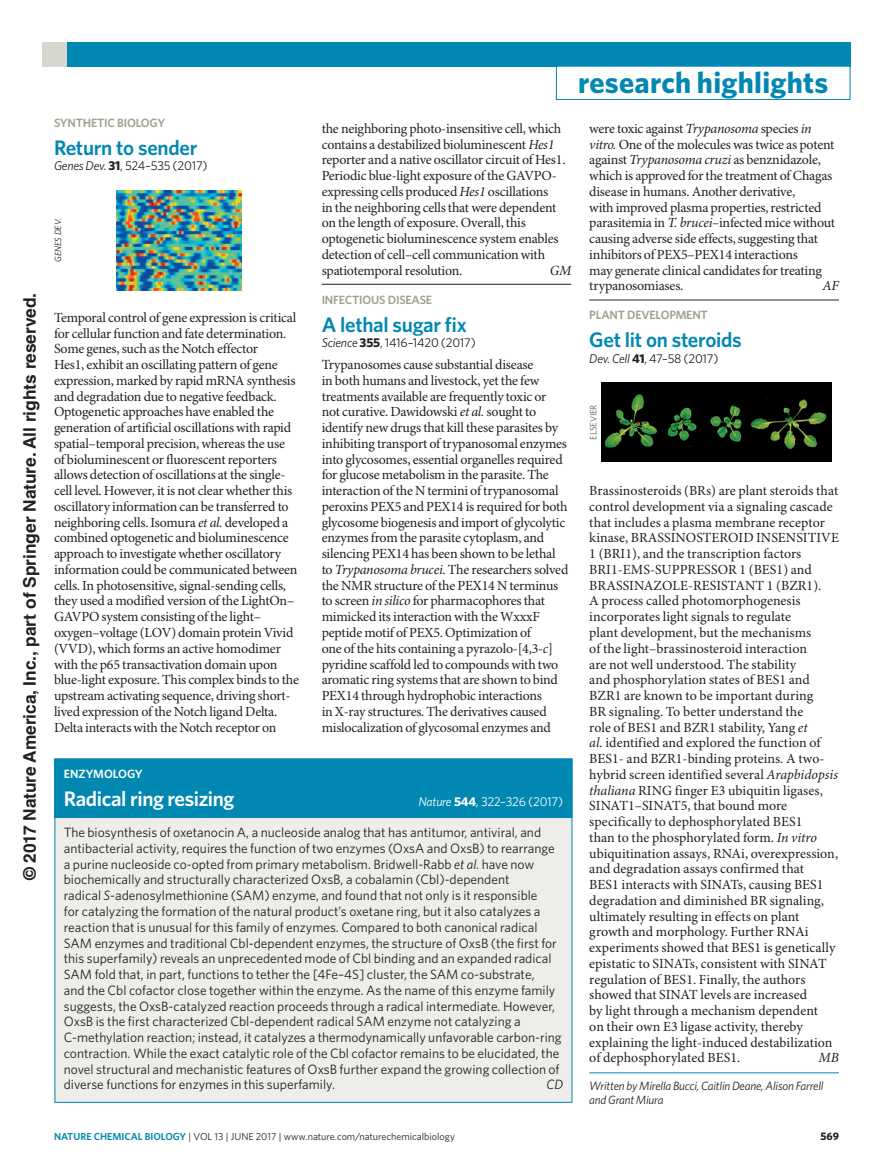
<style>
.page{position:relative;width:893px;height:1174px;background:#fff}
.page>*{position:absolute;margin:0;border:0;box-sizing:border-box;transform-origin:0 0}
.t1{font:700 30px "Whitney";letter-spacing:.01em;color:#0087b2}
.t2{font:600 21px "Whitney";letter-spacing:-.015em;color:#0087b2}
.t3{font:600 21px "Whitney";letter-spacing:-.02em;color:#fff}
.t4{font:700 17.4px "Helvetica LT Std";color:#231f20}
.t5{font:13.95px/15.8px "Minion Pro";letter-spacing:-.015em;color:#231f20}
.t6{font:13.95px/15.8px "Minion Pro";letter-spacing:.005em;color:#231f20}
.t7{font:italic 13.95px "Minion Pro";color:#231f20}
.t8{font:13.5px/15.8px "Whitney";color:#231f20}
.t9{font:italic 13.5px "Whitney";color:#231f20}
.t10{font:12.75px "Whitney";letter-spacing:-.015em;color:#231f20}
.t11{font:12.75px "Whitney";letter-spacing:-.02em;color:#fff}
.t12{font:italic 12px/14.2px "Whitney";letter-spacing:-.015em;color:#231f20}
.t13{font:600 12px "Whitney";letter-spacing:-.015em;color:#a2a191}
.t14{font:600 12px "Whitney";color:#fff}
.t15{font:700 10.8px "Whitney";color:#231f20}
.t16{font:10.2px "Whitney";color:#231f20}
.t17{font:italic 9px "Whitney";color:#231f20}
.t18{font:300 9px "Whitney";letter-spacing:-.015em;color:#231f20}
.s1{font-style:italic}
.s2{font-weight:700}
.s3{font-weight:600;color:#0087b2}
</style>
<div class="page">
<div style="left:43px;top:43px;width:807px;height:24px;background:#0087b2"></div>
<div style="left:43px;top:43px;width:24px;height:24px;background:#d7d7cf"></div>
<div style="left:556px;top:66px;width:294px;height:34px;border:1px solid #0087b2"></div>
<hr style="left:322px;top:284px;width:249px;height:1px;background:#231f20">
<hr style="left:589px;top:300px;width:250px;height:1px;background:#231f20">
<div style="left:55px;top:759px;width:517px;height:343px;background:#ededea"></div>
<div style="left:55px;top:759px;width:517px;height:58px;background:#0087b2"></div>
<div style="left:55px;top:758px;width:517px;height:60px;border:1px solid #0087b2"></div>
<img style="left:116px;top:190px;width:125px;height:100px">
<img style="left:602px;top:383px;width:230px;height:78px">
<hr style="left:589px;top:1072px;width:250px;height:1px;background:#0087b2">
<p class="t4" style="left:19px;top:880px;width:589px;rotate:-90deg">© 2017 Nature America, Inc., part of Springer Nature. All rights reserved.</p>
<h1 class="t1" style="left:578px;top:62px;width:252px">research highlights</h1>
<p class="t13" style="left:54px;top:114px;width:113px">SYNTHETIC BIOLOGY</p>
<h2 class="t2" style="left:54px;top:133px;width:145px">Return to sender</h2>
<p class="t10" style="left:54px;top:157px;width:155px"><span class="s1">Genes Dev.</span> <span class="s2">31</span>, 524–535 (2017)</p>
<p class="t17" style="left:52px;top:262px;width:45px;rotate:-90deg">GENES DEV.</p>
<p class="t5" style="left:54px;top:310px;width:247px">Temporal control of gene expression is critical for cellular function and fate determination.<br>Some genes, such as the Notch effector<br>Hes1, exhibit an oscillating pattern of gene expression, marked by rapid mRNA synthesis and degradation due to negative feedback.<br>Optogenetic approaches have enabled the generation of artificial oscillations with rapid spatial–temporal precision, whereas the use of bioluminescent or fluorescent reporters allows detection of oscillations at the single&shy;cell level. However, it is not clear whether this oscillatory information can be transferred to neighboring cells. Isomura <span class="s1">et al.</span> developed a combined optogenetic and bioluminescence approach to investigate whether oscillatory information could be communicated between cells. In photosensitive, signal-sending cells, they used a modified version of the LightOn– GAVPO system consisting of the light– oxygen–voltage (LOV) domain protein Vivid (VVD), which forms an active homodimer with the p65 transactivation domain upon blue-light exposure. This complex binds to the upstream activating sequence, driving short&shy;lived expression of the Notch ligand Delta.<br>Delta interacts with the Notch receptor on</p>
<p class="t5" style="left:322px;top:121px;width:245px">the neighboring photo-insensitive cell, which contains a destabilized bioluminescent <span class="s1">Hes1 </span>reporter and a native oscillator circuit of Hes1.<br>Periodic blue-light exposure of the GAVPO&shy;expressing cells produced <span class="s1">Hes1</span> oscillations<br>in the neighboring cells that were dependent on the length of exposure. Overall, this optogenetic bioluminescence system enables detection of cell–cell communication with spatiotemporal resolution.</p>
<p class="t7" style="left:550px;top:262px;width:23px">GM</p>
<p class="t13" style="left:322px;top:291px;width:112px">INFECTIOUS DISEASE</p>
<h2 class="t2" style="left:322px;top:310px;width:147px">A lethal sugar fix</h2>
<p class="t10" style="left:322px;top:334px;width:156px"><span class="s1">Science</span> <span class="s2">355</span>, 1416–1420 (2017)</p>
<p class="t5" style="left:322px;top:357px;width:248px">Trypanosomes cause substantial disease<br>in both humans and livestock, yet the few treatments available are frequently toxic or<br>not curative. Dawidowski <span class="s1">et al.</span> sought to identify new drugs that kill these parasites by inhibiting transport of trypanosomal enzymes into glycosomes, essential organelles required for glucose metabolism in the parasite. The interaction of the N termini of trypanosomal peroxins PEX5 and PEX14 is required for both glycosome biogenesis and import of glycolytic enzymes from the parasite cytoplasm, and silencing PEX14 has been shown to be lethal to <span class="s1">Trypanosoma brucei</span>. The researchers solved the NMR structure of the PEX14 N terminus to screen <span class="s1">in silico</span> for pharmacophores that mimicked its interaction with the WxxxF peptide motif of PEX5. Optimization of<br>one of the hits containing a pyrazolo-[4,3-<span class="s1">c</span>] pyridine scaffold led to compounds with two aromatic ring systems that are shown to bind PEX14 through hydrophobic interactions<br>in X-ray structures. The derivatives caused mislocalization of glycosomal enzymes and</p>
<p class="t14" style="left:64px;top:765px;width:81px">ENZYMOLOGY</p>
<h2 class="t3" style="left:64px;top:784px;width:172px">Radical ring resizing</h2>
<p class="t11" style="left:418px;top:792px;width:146px"><span class="s1">Nature</span> <span class="s2">544</span>, 322–326 (2017)</p>
<p class="t8" style="left:64px;top:824px;width:499px">The biosynthesis of oxetanocin A, a nucleoside analog that has antitumor, antiviral, and antibacterial activity, requires the function of two enzymes (OxsA and OxsB) to rearrange a purine nucleoside co-opted from primary metabolism. Bridwell-Rabb <span class="s1">et al.</span> have now biochemically and structurally characterized OxsB, a cobalamin (Cbl)-dependent<br>radical <span class="s1">S</span>-adenosylmethionine (SAM) enzyme, and found that not only is it responsible<br>for catalyzing the formation of the natural product’s oxetane ring, but it also catalyzes a reaction that is unusual for this family of enzymes. Compared to both canonical radical SAM enzymes and traditional Cbl-dependent enzymes, the structure of OxsB (the first for this superfamily) reveals an unprecedented mode of Cbl binding and an expanded radical SAM fold that, in part, functions to tether the [4Fe–4S] cluster, the SAM co-substrate,<br>and the Cbl cofactor close together within the enzyme. As the name of this enzyme family suggests, the OxsB-catalyzed reaction proceeds through a radical intermediate. However, OxsB is the first characterized Cbl-dependent radical SAM enzyme not catalyzing a C-methylation reaction; instead, it catalyzes a thermodynamically unfavorable carbon-ring contraction. While the exact catalytic role of the Cbl cofactor remains to be elucidated, the novel structural and mechanistic features of OxsB further expand the growing collection of diverse functions for enzymes in this superfamily.</p>
<p class="t9" style="left:547px;top:1075px;width:18px">CD</p>
<p class="t5" style="left:589px;top:121px;width:247px">were toxic against <span class="s1">Trypanosoma</span> species <span class="s1">in vitro.</span> One of the molecules was twice as potent against <span class="s1">Trypanosoma cruzi</span> as benznidazole, which is approved for the treatment of Chagas disease in humans. Another derivative,<br>with improved plasma properties, restricted parasitemia in <span class="s1">T. brucei–</span>infected mice without causing adverse side effects, suggesting that inhibitors of PEX5–PEX14 interactions<br>may generate clinical candidates for treating trypanosomiases.</p>
<p class="t7" style="left:823px;top:277px;width:18px">AF</p>
<p class="t13" style="left:589px;top:307px;width:120px">PLANT DEVELOPMENT</p>
<h2 class="t2" style="left:589px;top:326px;width:154px">Get lit on steroids</h2>
<p class="t10" style="left:589px;top:350px;width:131px"><span class="s1">Dev. Cell</span> <span class="s2">41</span>, 47–58 (2017)</p>
<p class="t18" style="left:587px;top:440px;width:37px;rotate:-90deg">ELSEVIER</p>
<p class="t6" style="left:589px;top:483px;width:251px">Brassinosteroids (BRs) are plant steroids that control development via a signaling cascade that includes a plasma membrane receptor kinase, BRASSINOSTEROID INSENSITIVE 1 (BRI1), and the transcription factors BRI1-EMS-SUPPRESSOR 1 (BES1) and BRASSINAZOLE-RESISTANT 1 (BZR1).<br>A process called photomorphogenesis incorporates light signals to regulate<br>plant development, but the mechanisms<br>of the light–brassinosteroid interaction<br>are not well understood. The stability<br>and phosphorylation states of BES1 and BZR1 are known to be important during<br>BR signaling. To better understand the<br>role of BES1 and BZR1 stability, Yang <span class="s1">et<br>al</span>. identified and explored the function of BES1- and BZR1-binding proteins. A two&shy;hybrid screen identified several <span class="s1">Arapbidopsis thaliana</span> RING finger E3 ubiquitin ligases, SINAT1–SINAT5, that bound more specifically to dephosphorylated BES1<br>than to the phosphorylated form. <span class="s1">In vitro </span>ubiquitination assays, RNAi, overexpression, and degradation assays confirmed that<br>BES1 interacts with SINATs, causing BES1 degradation and diminished BR signaling, ultimately resulting in effects on plant growth and morphology. Further RNAi experiments showed that BES1 is genetically epistatic to SINATs, consistent with SINAT regulation of BES1. Finally, the authors showed that SINAT levels are increased<br>by light through a mechanism dependent<br>on their own E3 ligase activity, thereby explaining the light-induced destabilization of dephosphorylated BES1.</p>
<p class="t7" style="left:819px;top:1049px;width:22px">MB</p>
<p class="t12" style="left:589px;top:1078px;width:236px">Written by Mirella Bucci, Caitlin Deane, Alison Farrell and Grant Miura</p>
<p class="t16" style="left:54px;top:1129px;width:402px"><span class="s3">NATURE CHEMICAL BIOLOGY</span> | VOL 13 | JUNE 2017 | www.nature.com/naturechemicalbiology</p>
<p class="t15" style="left:820px;top:1129px;width:20px">569</p>
</div>
